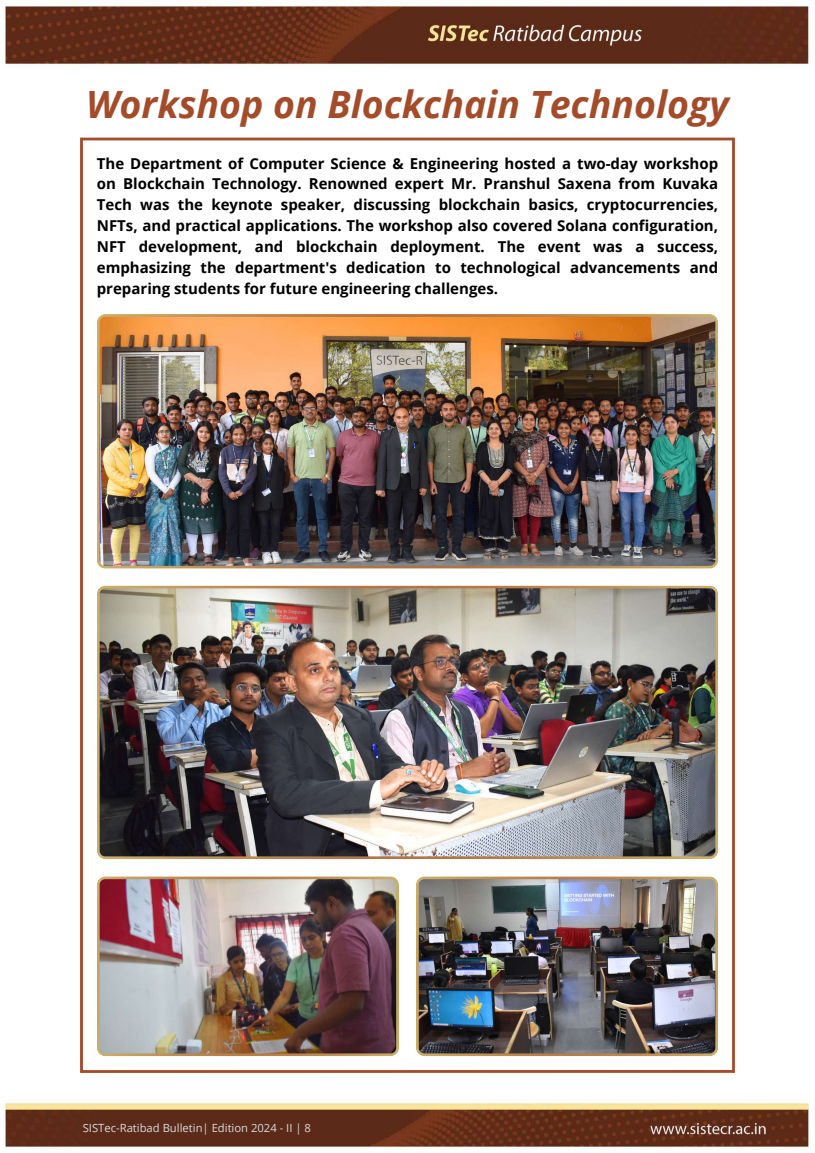
<style>
.page{position:relative;width:815px;height:1153px;background:#fff}
.page>*{position:absolute;margin:0;border:0;box-sizing:border-box;transform-origin:0 0}
.t1{font:italic 700 37.5px "Open Sans";color:#a44b29}
.t2{font:700 15px/20.9px "Open Sans";color:#000;text-align:justify}
.t3{font:11.25px "Open Sans";color:#d9d9d9}
</style>
<div class="page">
<img style="left:1px;top:0;width:809px;height:1149px">
<hr style="left:81px;top:138px;width:652px;height:2px;background:#a44b29">
<hr style="left:81px;top:1069px;width:652px;height:3px;background:#a44b29">
<hr style="left:732px;top:138px;width:2px;height:934px;background:#a44b29">
<hr style="left:80px;top:138px;width:3px;height:934px;background:#a44b29">
<img style="left:97px;top:585px;width:621px;height:273px">
<img style="left:97px;top:314px;width:621px;height:254px">
<img style="left:97px;top:876px;width:302px;height:179px">
<img style="left:416px;top:876px;width:302px;height:179px">
<h1 class="t1" style="left:86px;top:78px;width:644px">Workshop on Blockchain Technology</h1>
<p class="t2" style="left:97px;top:152px;width:622px">The Department of Computer Science &amp; Engineering hosted a two-day workshop on Blockchain Technology. Renowned expert Mr. Pranshul Saxena from Kuvaka Tech was the keynote speaker, discussing blockchain basics, cryptocurrencies, NFTs, and practical applications. The workshop also covered Solana configuration, NFT development, and blockchain deployment. The event was a success, emphasizing the department's dedication to technological advancements and preparing students for future engineering challenges.</p>
<p class="t3" style="left:83px;top:1119px;width:230px">SISTec-Ratibad Bulletin| Edition 2024 - II | 8</p>
</div>
